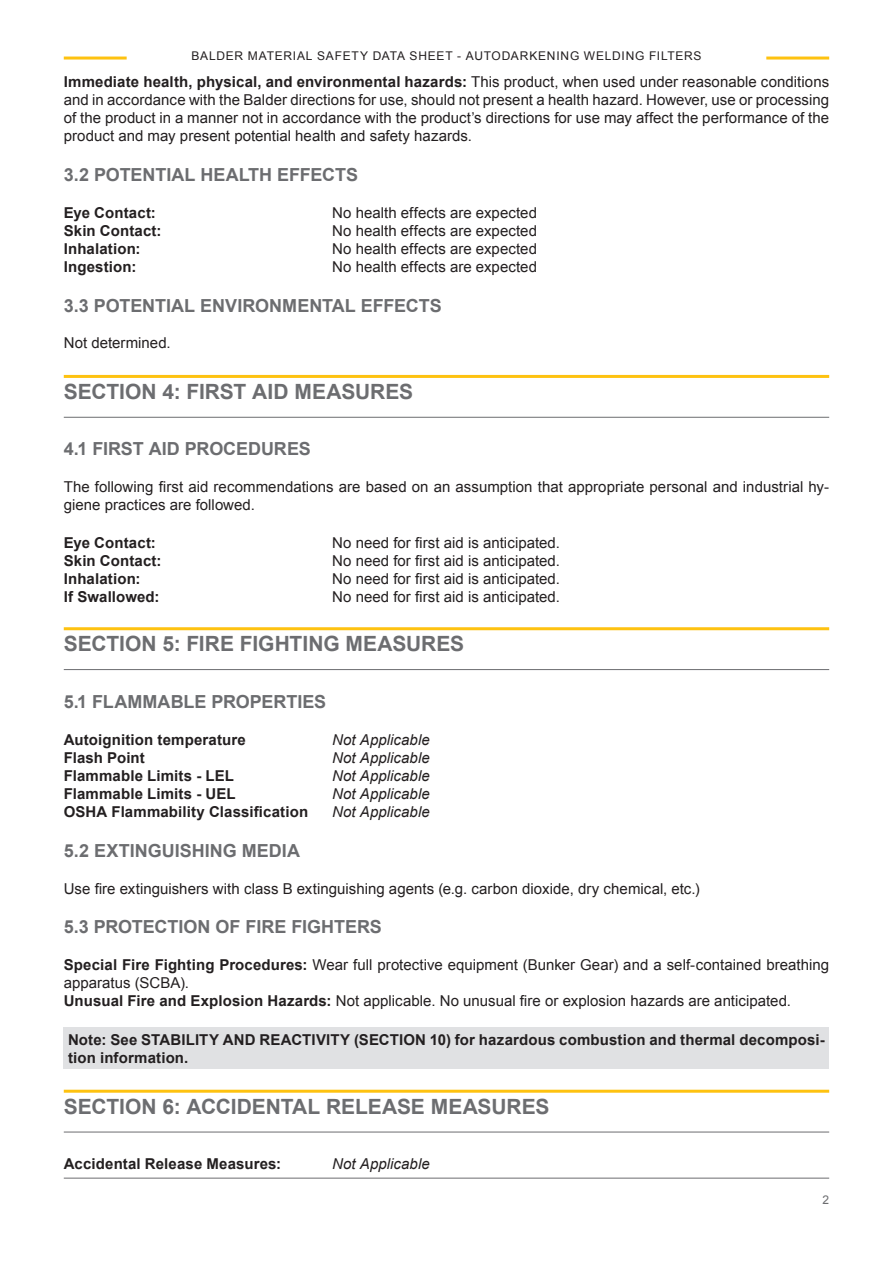
<style>
.page{position:relative;width:893px;height:1263px;background:#fff}
.page>*{position:absolute;margin:0;border:0;box-sizing:border-box;transform-origin:0 0}
.t1{font:700 21px "Arial";letter-spacing:-.005em;color:#6c6d70}
.t2{font:700 18px "Arial";letter-spacing:-.005em;color:#6c6d70}
.t3{font:15px/18px "Arial";letter-spacing:.005em;color:#231f20;text-align:justify}
.t4{font:700 15px/18px "Arial";letter-spacing:.01em;color:#231f20}
.t5{font:italic 15px/18px "Arial";letter-spacing:.005em;color:#231f20;text-align:justify}
.t6{font:12px "Arial";letter-spacing:.065em;color:#231f20}
.t7{font:12px "Arial";color:#6c6d70}
.s1{font-weight:700}
</style>
<div class="page">
<hr style="left:64px;top:375px;width:765px;height:3px;background:#fec210">
<hr style="left:64px;top:417px;width:765px;height:1px;background:#6c6d70">
<hr style="left:64px;top:627px;width:765px;height:3px;background:#fec210">
<hr style="left:64px;top:669px;width:765px;height:1px;background:#6c6d70">
<hr style="left:64px;top:1090px;width:765px;height:3px;background:#fec210">
<hr style="left:64px;top:1132px;width:765px;height:1px;background:#6c6d70">
<div style="left:64px;top:1027px;width:765px;height:42px;background:#e0e1e3"></div>
<hr style="left:64px;top:1178px;width:765px;height:1px;background:#6c6d70">
<hr style="left:64px;top:57px;width:63px;height:3px;background:#fec210">
<hr style="left:766px;top:57px;width:63px;height:3px;background:#fec210">
<p class="t6" style="left:191px;top:47px;width:512px">BALDER MATERIAL SAFETY DATA SHEET - AUTODARKENING WELDING FILTERS</p>
<p class="t3" style="left:64px;top:73px;width:767px"><span class="s1">Immediate health, physical, and environmental hazards:</span> This product, when used under reasonable conditions and in accordance with the Balder directions for use, should not present a health hazard. However, use or processing of the product in a manner not in accordance with the product’s directions for use may affect the performance of the product and may present potential health and safety hazards.</p>
<p class="t2" style="left:64px;top:163px;width:296px">3.2 POTENTIAL HEALTH EFFECTS</p>
<p class="t4" style="left:64px;top:204px;width:99px">Eye Contact:<br>Skin Contact:<br>Inhalation:<br>Ingestion:</p>
<p class="t3" style="left:332px;top:204px;width:206px">No health effects are expected No health effects are expected No health effects are expected No health effects are expected</p>
<p class="t2" style="left:64px;top:294px;width:379px">3.3 POTENTIAL ENVIRONMENTAL EFFECTS</p>
<p class="t3" style="left:64px;top:334px;width:108px">Not determined.</p>
<h1 class="t1" style="left:64px;top:377px;width:351px">SECTION 4: FIRST AID MEASURES</h1>
<p class="t2" style="left:64px;top:437px;width:248px">4.1 FIRST AID PROCEDURES</p>
<p class="t3" style="left:64px;top:478px;width:767px">The following first aid recommendations are based on an assumption that appropriate personal and industrial hy&shy;giene practices are followed.</p>
<p class="t4" style="left:64px;top:534px;width:99px">Eye Contact:<br>Skin Contact:<br>Inhalation:<br>If Swallowed:</p>
<p class="t3" style="left:332px;top:534px;width:229px">No need for first aid is anticipated.<br>No need for first aid is anticipated.<br>No need for first aid is anticipated.<br>No need for first aid is anticipated.</p>
<h1 class="t1" style="left:64px;top:630px;width:402px">SECTION 5: FIRE FIGHTING MEASURES</h1>
<p class="t2" style="left:64px;top:690px;width:264px">5.1 FLAMMABLE PROPERTIES</p>
<p class="t4" style="left:64px;top:731px;width:246px">Autoignition temperature<br>Flash Point<br>Flammable Limits - LEL<br>Flammable Limits - UEL<br>OSHA Flammability Classification</p>
<p class="t5" style="left:332px;top:731px;width:99px">Not Applicable Not Applicable Not Applicable Not Applicable Not Applicable</p>
<p class="t2" style="left:64px;top:839px;width:238px">5.2 EXTINGUISHING MEDIA</p>
<p class="t3" style="left:64px;top:880px;width:637px">Use fire extinguishers with class B extinguishing agents (e.g. carbon dioxide, dry chemical, etc.)</p>
<p class="t2" style="left:64px;top:915px;width:320px">5.3 PROTECTION OF FIRE FIGHTERS</p>
<p class="t3" style="left:64px;top:956px;width:767px;text-align:left"><span class="s1">Special Fire Fighting Procedures:</span> Wear full protective equipment (Bunker Gear) and a self-contained breathing apparatus (SCBA).<br><span class="s1">Unusual Fire and Explosion Hazards:</span> Not applicable. No unusual fire or explosion hazards are anticipated.</p>
<p class="t4" style="left:68px;top:1031px;width:758px">Note: See STABILITY AND REACTIVITY (SECTION 10) for hazardous combustion and thermal decomposi&shy;tion information.</p>
<h1 class="t1" style="left:64px;top:1092px;width:487px">SECTION 6: ACCIDENTAL RELEASE MEASURES</h1>
<p class="t4" style="left:64px;top:1155px;width:219px">Accidental Release Measures:</p>
<p class="t5" style="left:332px;top:1154px;width:99px">Not Applicable</p>
<p class="t7" style="left:822px;top:1191px;width:8px">2</p>
</div>
